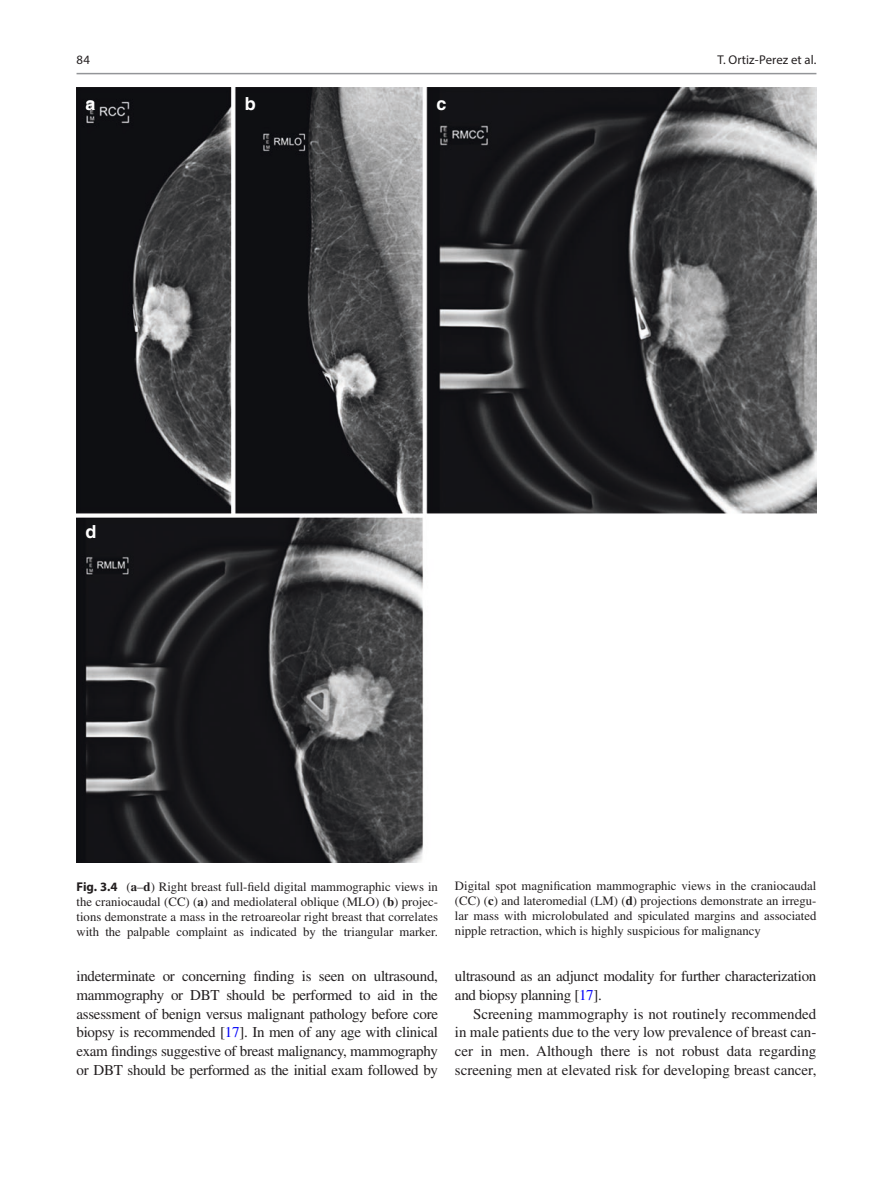
<style>
.page{position:relative;width:893px;height:1187px;background:#fff}
.page>*{position:absolute;margin:0;border:0;box-sizing:border-box;transform-origin:0 0}
.t1{font:18px "Helvetica Bold 2";color:#fff}
.t2{font:15px/18.8px "Times LT Std";letter-spacing:-.02em;color:#231f20;text-align:justify}
.t3{font:12.75px/15px "Times LT Std";color:#231f20;text-align:justify}
.t4{font:12.75px "Myriad Pro Regular 2";letter-spacing:.005em;color:#231f20}
.t5{font:12.75px "Myriad Pro";color:#231f20}
.s1{font-family:"Myriad Pro";font-weight:700}
.s2{font-weight:700}
.s3{color:#0000fa}
</style>
<div class="page">
<img style="left:77px;top:87px;width:739px;height:775px">
<hr style="left:77px;top:73px;width:739px;height:1px;background:#939598">
<p class="t5" style="left:77px;top:52px;width:15px">84</p>
<p class="t1" style="left:85px;top:93px;width:12px">a</p>
<p class="t1" style="left:245px;top:93px;width:12px">b</p>
<p class="t1" style="left:436px;top:93px;width:12px">c</p>
<p class="t1" style="left:85px;top:521px;width:12px">d</p>
<p class="t4" style="left:717px;top:52px;width:101px">T. Ortiz-Perez et al.</p>
<p class="t3" style="left:77px;top:879px;width:363px"><span class="s1">Fig. 3.4</span> (<span class="s2">a</span>–<span class="s2">d</span>) Right breast full-field digital mammographic views in the craniocaudal (CC) (<span class="s2">a</span>) and mediolateral oblique (MLO) (<span class="s2">b</span>) projec&shy;tions demonstrate a mass in the retroareolar right breast that correlates with the palpable complaint as indicated by the triangular marker.</p>
<p class="t3" style="left:455px;top:878px;width:363px">Digital spot magnification mammographic views in the craniocaudal (CC) (<span class="s2">c</span>) and lateromedial (LM) (<span class="s2">d</span>) projections demonstrate an irregu&shy;lar mass with microlobulated and spiculated margins and associated nipple retraction, which is highly suspicious for malignancy</p>
<p class="t2" style="left:77px;top:966px;width:363px">indeterminate or concerning finding is seen on ultrasound, mammography or DBT should be performed to aid in the assessment of benign versus malignant pathology before core biopsy is recommended [<span class="s3">17</span>]. In men of any age with clinical exam findings suggestive of breast malignancy, mammography or DBT should be performed as the initial exam followed by</p>
<p class="t2" style="left:455px;top:966px;width:363px">ultrasound as an adjunct modality for further characterization and biopsy planning [<span class="s3">17</span>].</p>
<p class="t2" style="left:455px;top:1004px;width:363px;text-indent:18px">Screening mammography is not routinely recommended in male patients due to the very low prevalence of breast can&shy;cer in men. Although there is not robust data regarding screening men at elevated risk for developing breast cancer,</p>
</div>
